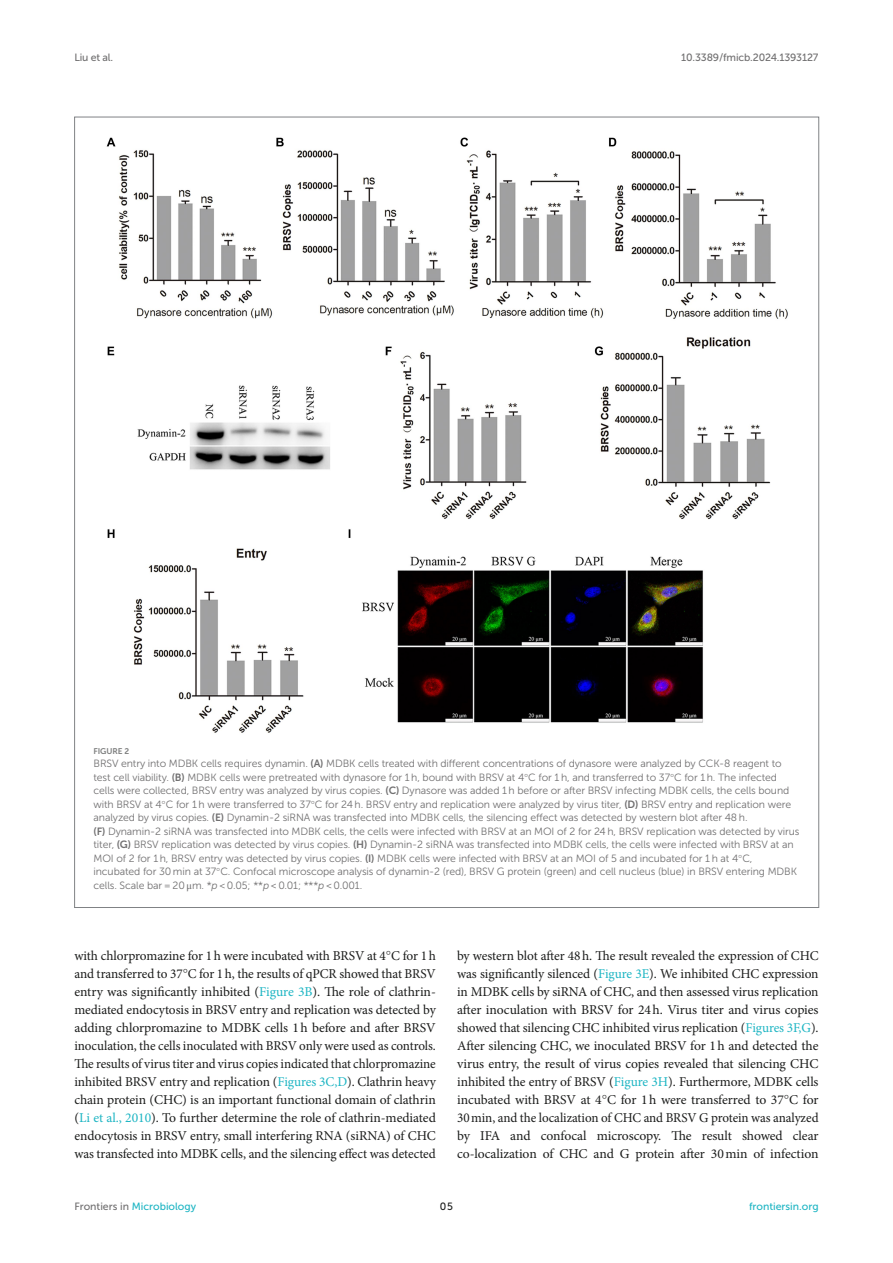
<style>
.page{position:relative;width:893px;height:1263px;background:#fff}
.page>*{position:absolute;margin:0;border:0;box-sizing:border-box;transform-origin:0 0}
.TEXT_FLUSH{font:13.5px/18px "Minion Pro";letter-spacing:-.005em;color:#1b1c1b;text-align:justify}
.FIG_LEG{font:10.5px/13.5px "Museo Sans 300";letter-spacing:-.01em;color:#706f70}
.t1{font:10.5px "Museo Sans 500";color:#1db5c3}
.t2{font:10.5px "Museo Sans 500";letter-spacing:-.015em;color:#706f70}
.t3{font:10.5px "Museo Sans 500";color:#1b1c1b}
.FIG_HD{font:8.25px "Museo Sans 700";letter-spacing:-.01em;color:#7e7f7f}
.s1{font-family:"Museo Sans 700"}
.s2{font-family:"STIX"}
.s3{font-family:"STIX General"}
.s4{font-style:italic}
.s5{color:#1db5c3}
.s6{color:#706f70}
</style>
<div class="page">
<img style="left:106px;top:137px;width:682px;height:596px">
<p class="t2" style="left:74px;top:51px;width:40px">Liu et al.</p>
<p class="t2" style="left:681px;top:51px;width:139px">10.3389/fmicb.2024.1393127</p>
<p class="FIG_HD" style="left:94px;top:746px;width:37px">FIGURE 2</p>
<p class="FIG_LEG" style="left:94px;top:757px;width:707px">BRSV entry into MDBK cells requires dynamin. <span class="s1">(A)</span> MDBK cells treated with different concentrations of dynasore were analyzed by CCK-8 reagent to test cell viability. <span class="s1">(B)</span> MDBK cells were pretreated with dynasore for 1 h, bound with BRSV at 4<span class="s2">°</span>C for 1 h, and transferred to 37<span class="s2">°</span>C for 1 h. The infected cells were collected, BRSV entry was analyzed by virus copies. <span class="s1">(C)</span> Dynasore was added 1 h before or after BRSV infecting MDBK cells, the cells bound with BRSV at 4<span class="s2">°</span>C for 1 h were transferred to 37<span class="s2">°</span>C for 24 h. BRSV entry and replication were analyzed by virus titer, <span class="s1">(D)</span> BRSV entry and replication were analyzed by virus copies. <span class="s1">(E)</span> Dynamin-2 siRNA was transfected into MDBK cells, the silencing effect was detected by western blot after 48 h.<br><span class="s1">(F)</span> Dynamin-2 siRNA was transfected into MDBK cells, the cells were infected with BRSV at an MOI of 2 for 24 h, BRSV replication was detected by virus titer, <span class="s1">(G)</span> BRSV replication was detected by virus copies. <span class="s1">(H)</span> Dynamin-2 siRNA was transfected into MDBK cells, the cells were infected with BRSV at an MOI of 2 for 1 h, BRSV entry was detected by virus copies. <span class="s1">(I)</span> MDBK cells were infected with BRSV at an MOI of 5 and incubated for 1 h at 4<span class="s2">°</span>C, incubated for 30 min at 37<span class="s2">°</span>C. Confocal microscope analysis of dynamin-2 (red), BRSV G protein (green) and cell nucleus (blue) in BRSV entering MDBK cells. Scale bar = 20 <span class="s3">μ</span>m. *<span class="s4">p</span> &lt; 0.05; **<span class="s4">p</span> &lt; 0.01; ***<span class="s4">p</span> &lt; 0.001.</p>
<p class="TEXT_FLUSH" style="left:74px;top:947px;width:363px">with chlorpromazine for 1h were incubated with BRSV at 4<span class="s2">°</span>C for 1h and transferred to 37<span class="s2">°</span>C for 1h, the results of qPCR showed that BRSV entry was significantly inhibited (<span class="s5">Figure 3B</span>). The role of clathrin&shy;mediated endocytosis in BRSV entry and replication was detected by adding chlorpromazine to MDBK cells 1h before and after BRSV inoculation, the cells inoculated with BRSV only were used as controls.<br>The results of virus titer and virus copies indicated that chlorpromazine inhibited BRSV entry and replication (<span class="s5">Figures 3C,D</span>). Clathrin heavy chain protein (CHC) is an important functional domain of clathrin (<span class="s5">Li et al., 2010</span>). To further determine the role of clathrin-mediated endocytosis in BRSV entry, small interfering RNA (siRNA) of CHC was transfected into MDBK cells, and the silencing effect was detected</p>
<p class="TEXT_FLUSH" style="left:457px;top:947px;width:363px">by western blot after 48h. The result revealed the expression of CHC was significantly silenced (<span class="s5">Figure 3E</span>). We inhibited CHC expression in MDBK cells by siRNA of CHC, and then assessed virus replication after inoculation with BRSV for 24h. Virus titer and virus copies showed that silencing CHC inhibited virus replication (<span class="s5">Figures 3F,G</span>).<br>After silencing CHC, we inoculated BRSV for 1h and detected the virus entry, the result of virus copies revealed that silencing CHC inhibited the entry of BRSV (<span class="s5">Figure 3H</span>). Furthermore, MDBK cells incubated with BRSV at 4<span class="s2">°</span>C for 1h were transferred to 37<span class="s2">°</span>C for 30min, and the localization of CHC and BRSV G protein was analyzed by IFA and confocal microscopy. The result showed clear co-localization of CHC and G protein after 30min of infection</p>
<p class="t1" style="left:74px;top:1200px;width:123px"><span class="s6">Frontiers in</span> Microbiology</p>
<p class="t3" style="left:440px;top:1200px;width:14px">05</p>
<p class="t1" style="left:749px;top:1200px;width:71px">frontiersin.org</p>
</div>
